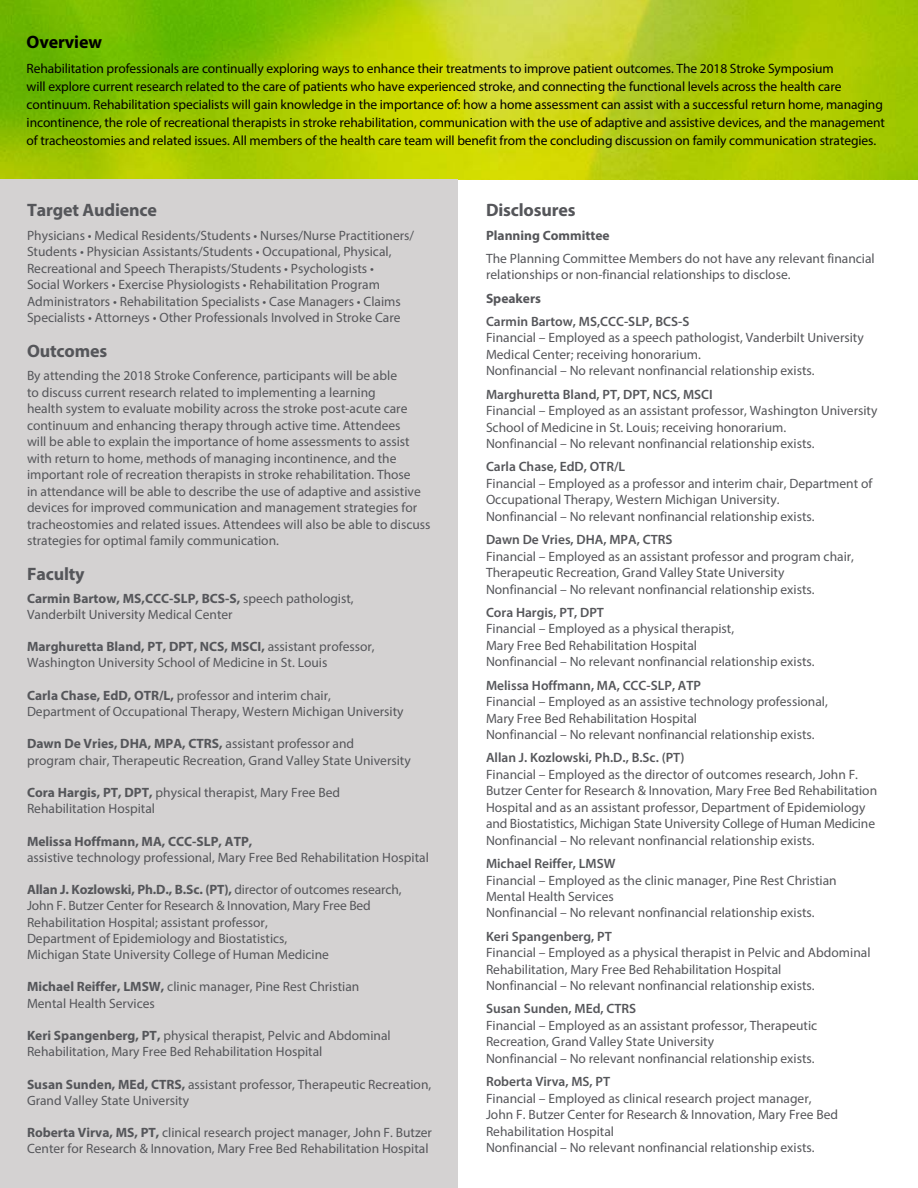
<style>
.page{position:relative;width:918px;height:1188px;background:#fff}
.page>*{position:absolute;margin:0;border:0;box-sizing:border-box;transform-origin:0 0}
.t1{font:700 18px "Myriad Pro";letter-spacing:-.01em;color:#55565a}
.t2{font:700 18px "Myriad Pro";letter-spacing:-.01em;color:#000}
.t3{font:13.5px/16.5px "Myriad Pro";color:#55565a}
.t4{font:13.5px/18px "Myriad Pro";letter-spacing:-.01em;color:#000}
.t5{font:600 13.5px "Myriad Pro";color:#55565a}
.t6{font:700 13.5px "Myriad Pro";color:#55565a}
.s1{font-weight:700}
</style>
<div class="page">
<img style="left:0;top:0;width:918px;height:179px">
<div style="left:0;top:179px;width:458px;height:1009px;background:#d4d2d2"></div>
<h1 class="t2" style="left:27px;top:30px;width:77px">Overview</h1>
<p class="t4" style="left:27px;top:59px;width:860px">Rehabilitation professionals are continually exploring ways to enhance their treatments to improve patient outcomes. The 2018 Stroke Symposium<br>will explore current research related to the care of patients who have experienced stroke, and connecting the functional levels across the health care continuum. Rehabilitation specialists will gain knowledge in the importance of: how a home assessment can assist with a successful return home, managing incontinence, the role of recreational therapists in stroke rehabilitation, communication with the use of adaptive and assistive devices, and the management of tracheostomies and related issues. All members of the health care team will benefit from the concluding discussion on family communication strategies.</p>
<h1 class="t1" style="left:27px;top:199px;width:132px">Target Audience</h1>
<p class="t3" style="left:27px;top:227px;width:389px">Physicians • Medical Residents/Students • Nurses/Nurse Practitioners/ Students • Physician Assistants/Students • Occupational, Physical, Recreational and Speech Therapists/Students • Psychologists •<br>Social Workers • Exercise Physiologists • Rehabilitation Program Administrators • Rehabilitation Specialists • Case Managers • Claims Specialists • Attorneys • Other Professionals Involved in Stroke Care</p>
<h1 class="t1" style="left:27px;top:339px;width:82px">Outcomes</h1>
<p class="t3" style="left:27px;top:367px;width:405px">By attending the 2018 Stroke Conference, participants will be able<br>to discuss current research related to implementing a learning<br>health system to evaluate mobility across the stroke post-acute care continuum and enhancing therapy through active time. Attendees<br>will be able to explain the importance of home assessments to assist with return to home, methods of managing incontinence, and the important role of recreation therapists in stroke rehabilitation. Those<br>in attendance will be able to describe the use of adaptive and assistive devices for improved communication and management strategies for tracheostomies and related issues. Attendees will also be able to discuss strategies for optimal family communication.</p>
<h1 class="t1" style="left:27px;top:562px;width:59px">Faculty</h1>
<p class="t3" style="left:27px;top:590px;width:328px"><span class="s1">Carmin Bartow, MS,CCC-SLP, BCS-S,</span> speech pathologist,<br>Vanderbilt University Medical Center</p>
<p class="t3" style="left:27px;top:638px;width:349px"><span class="s1">Marghuretta Bland, PT, DPT, NCS, MSCI,</span> assistant professor,<br>Washington University School of Medicine in St. Louis</p>
<p class="t3" style="left:27px;top:687px;width:378px"><span class="s1">Carla Chase, EdD, OTR/L,</span> professor and interim chair,<br>Department of Occupational Therapy, Western Michigan University</p>
<p class="t3" style="left:27px;top:736px;width:385px"><span class="s1">Dawn De Vries, DHA, MPA, CTRS,</span> assistant professor and<br>program chair, Therapeutic Recreation, Grand Valley State University</p>
<p class="t3" style="left:27px;top:784px;width:315px"><span class="s1">Cora Hargis, PT, DPT,</span> physical therapist, Mary Free Bed<br>Rehabilitation Hospital</p>
<p class="t6" style="left:27px;top:832px;width:227px">Melissa Hoffmann, MA, CCC-SLP, ATP,</p>
<p class="t3" style="left:27px;top:849px;width:403px">assistive technology professional, Mary Free Bed Rehabilitation Hospital</p>
<p class="t3" style="left:27px;top:881px;width:376px"><span class="s1">Allan J. Kozlowski, Ph.D., B.Sc. (PT),</span> director of outcomes research, John F. Butzer Center for Research &amp; Innovation, Mary Free Bed Rehabilitation Hospital; assistant professor,<br>Department of Epidemiology and Biostatistics,<br>Michigan State University College of Human Medicine</p>
<p class="t3" style="left:27px;top:979px;width:334px"><span class="s1">Michael Reiffer, LMSW,</span> clinic manager, Pine Rest Christian<br>Mental Health Services</p>
<p class="t3" style="left:27px;top:1027px;width:365px"><span class="s1">Keri Spangenberg, PT,</span> physical therapist, Pelvic and Abdominal<br>Rehabilitation, Mary Free Bed Rehabilitation Hospital</p>
<p class="t3" style="left:27px;top:1076px;width:406px"><span class="s1">Susan Sunden, MEd, CTRS,</span> assistant professor, Therapeutic Recreation,<br>Grand Valley State University</p>
<p class="t3" style="left:27px;top:1124px;width:407px"><span class="s1">Roberta Virva, MS, PT,</span> clinical research project manager, John F. Butzer<br>Center for Research &amp; Innovation, Mary Free Bed Rehabilitation Hospital</p>
<h1 class="t1" style="left:486px;top:199px;width:91px">Disclosures</h1>
<p class="t6" style="left:486px;top:226px;width:125px">Planning Committee</p>
<p class="t3" style="left:486px;top:250px;width:390px">The Planning Committee Members do not have any relevant financial relationships or non-financial relationships to disclose.</p>
<p class="t6" style="left:486px;top:289px;width:57px">Speakers</p>
<p class="t5" style="left:486px;top:313px;width:205px">Carmin Bartow, MS,CCC-SLP, BCS-S</p>
<p class="t3" style="left:486px;top:329px;width:379px">Financial – Employed as a speech pathologist, Vanderbilt University<br>Medical Center; receiving honorarium.<br>Nonfinancial – No relevant nonfinancial relationship exists.</p>
<p class="t5" style="left:486px;top:385px;width:228px">Marghuretta Bland, PT, DPT, NCS, MSCI</p>
<p class="t3" style="left:486px;top:402px;width:393px">Financial – Employed as an assistant professor, Washington University<br>School of Medicine in St. Louis; receiving honorarium.<br>Nonfinancial – No relevant nonfinancial relationship exists.</p>
<p class="t5" style="left:486px;top:458px;width:141px">Carla Chase, EdD, OTR/L</p>
<p class="t3" style="left:486px;top:475px;width:388px">Financial – Employed as a professor and interim chair, Department of<br>Occupational Therapy, Western Michigan University.<br>Nonfinancial – No relevant nonfinancial relationship exists.</p>
<p class="t5" style="left:486px;top:531px;width:188px">Dawn De Vries, DHA, MPA, CTRS</p>
<p class="t3" style="left:486px;top:548px;width:370px">Financial – Employed as an assistant professor and program chair,<br>Therapeutic Recreation, Grand Valley State University<br>Nonfinancial – No relevant nonfinancial relationship exists.</p>
<p class="t5" style="left:486px;top:604px;width:120px">Cora Hargis, PT, DPT</p>
<p class="t3" style="left:486px;top:620px;width:330px">Financial – Employed as a physical therapist,<br>Mary Free Bed Rehabilitation Hospital<br>Nonfinancial – No relevant nonfinancial relationship exists.</p>
<p class="t5" style="left:486px;top:676px;width:217px">Melissa Hoffmann, MA, CCC-SLP, ATP</p>
<p class="t3" style="left:486px;top:693px;width:343px">Financial – Employed as an assistive technology professional,<br>Mary Free Bed Rehabilitation Hospital<br>Nonfinancial – No relevant nonfinancial relationship exists.</p>
<p class="t5" style="left:486px;top:749px;width:200px">Allan J. Kozlowski, Ph.D., B.Sc. (PT)</p>
<p class="t3" style="left:486px;top:766px;width:393px">Financial – Employed as the director of outcomes research, John F.<br>Butzer Center for Research &amp; Innovation, Mary Free Bed Rehabilitation Hospital and as an assistant professor, Department of Epidemiology and Biostatistics, Michigan State University College of Human Medicine Nonfinancial – No relevant nonfinancial relationship exists.</p>
<p class="t5" style="left:486px;top:855px;width:131px">Michael Reiffer, LMSW</p>
<p class="t3" style="left:486px;top:872px;width:352px">Financial – Employed as the clinic manager, Pine Rest Christian<br>Mental Health Services<br>Nonfinancial – No relevant nonfinancial relationship exists.</p>
<p class="t5" style="left:486px;top:928px;width:127px">Keri Spangenberg, PT</p>
<p class="t3" style="left:486px;top:944px;width:386px">Financial – Employed as a physical therapist in Pelvic and Abdominal<br>Rehabilitation, Mary Free Bed Rehabilitation Hospital<br>Nonfinancial – No relevant nonfinancial relationship exists.</p>
<p class="t5" style="left:486px;top:1000px;width:152px">Susan Sunden, MEd, CTRS</p>
<p class="t3" style="left:486px;top:1017px;width:333px">Financial – Employed as an assistant professor, Therapeutic<br>Recreation, Grand Valley State University<br>Nonfinancial – No relevant nonfinancial relationship exists.</p>
<p class="t5" style="left:486px;top:1073px;width:126px">Roberta Virva, MS, PT</p>
<p class="t3" style="left:486px;top:1090px;width:354px">Financial – Employed as clinical research project manager, John F. Butzer Center for Research &amp; Innovation, Mary Free Bed Rehabilitation Hospital<br>Nonfinancial – No relevant nonfinancial relationship exists.</p>
</div>
